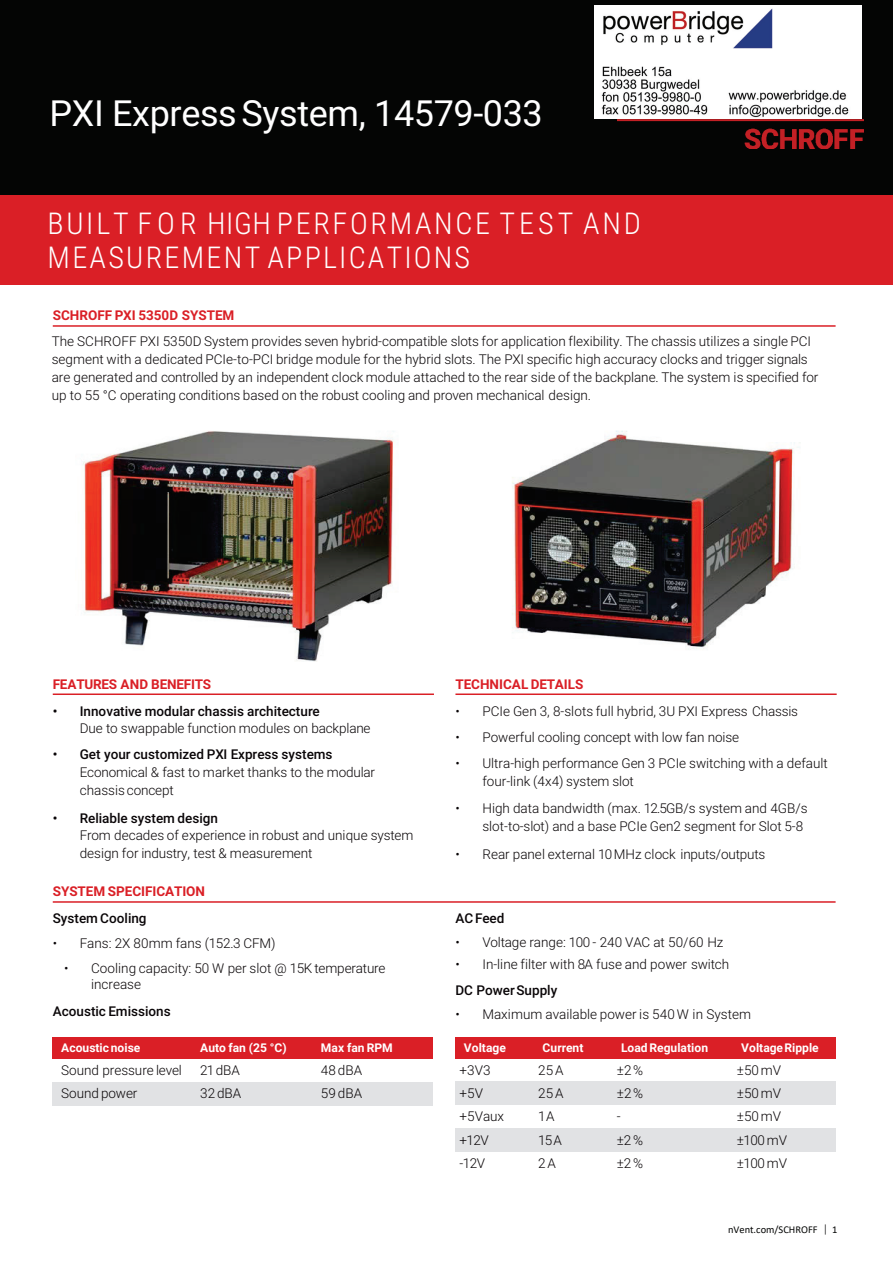
<style>
.page{position:relative;width:893px;height:1263px;background:#fff}
.page>*{position:absolute;margin:0;border:0;box-sizing:border-box;transform-origin:0 0}
.t1{font:36px "Roboto";letter-spacing:-.01em;color:#fff}
.t2{font:300 30px/34.3px "Roboto Condensed";letter-spacing:.075em;color:#fff}
.t3{font:300 13.5px/18px "Roboto";color:#090507}
.t4{font:500 13.5px "Roboto";color:#090507}
.t5{font:700 13.5px "Roboto";color:#da1f26}
.t6{font:700 12px "Roboto";letter-spacing:.005em;color:#fff}
.t7{font:10.5px "Calibri";color:#040504}
.s1{font-family:"Roboto";font-weight:300;font-size:12px}
</style>
<div class="page">
<div style="left:0;top:0;width:892px;height:196px;background:#040504"></div>
<div style="left:0;top:196px;width:892px;height:89px;background:#da1f26"></div>
<img style="left:617px;top:29px;width:246px;height:119px">
<hr style="left:53px;top:901px;width:782px;height:2px;background:#da1f26">
<hr style="left:53px;top:325px;width:782px;height:2px;background:#da1f26">
<img style="left:81px;top:431px;width:313px;height:231px">
<img style="left:512px;top:431px;width:288px;height:219px">
<hr style="left:53px;top:694px;width:381px;height:1px;background:#da1f26">
<hr style="left:455px;top:694px;width:381px;height:1px;background:#da1f26">
<div style="left:53px;top:1037px;width:380px;height:22px;background:#da1f26"></div>
<div style="left:53px;top:1082px;width:380px;height:24px;background:#e1e2e4"></div>
<div style="left:455px;top:1037px;width:380px;height:22px;background:#da1f26"></div>
<div style="left:455px;top:1082px;width:380px;height:23px;background:#e1e2e4"></div>
<div style="left:455px;top:1129px;width:380px;height:23px;background:#e1e2e4"></div>
<img style="left:594px;top:6px;width:267px;height:113px">
<h1 class="t1" style="left:50px;top:93px;width:495px">PXI Express System, 14579-033</h1>
<h2 class="t2" style="left:48px;top:206px;width:595px">BUILT FOR HIGHPERFORMANCE TEST AND<br>MEASUREMENT APPLICATIONS</h2>
<p class="t5" style="left:53px;top:308px;width:183px">SCHROFF PXI 5350D SYSTEM</p>
<p class="t3" style="left:52px;top:333px;width:768px">The SCHROFF PXI 5350D System provides seven hybrid-compatible slots for application flexibility. The chassis utilizes a single PCI segment with a dedicated PCIe-to-PCI bridge module for the hybrid slots. The PXI specific high accuracy clocks and trigger signals are generated and controlled by an independent clock module attached to the rear side of the backplane. The system is specified for up to 55 °C operating conditions based on the robust cooling and proven mechanical design.</p>
<p class="t5" style="left:53px;top:676px;width:160px">FEATURES AND BENEFITS</p>
<p class="t5" style="left:455px;top:676px;width:129px">TECHNICAL DETAILS</p>
<p class="t4" style="left:53px;top:703px;width:268px">• Innovative modular chassis architecture</p>
<p class="t3" style="left:80px;top:720px;width:292px">Due to swappable function modules on backplane</p>
<p class="t4" style="left:53px;top:747px;width:281px">• Get your customized PXI Express systems</p>
<p class="t3" style="left:80px;top:764px;width:297px">Economical &amp; fast to market thanks to the modular chassis concept</p>
<p class="t4" style="left:53px;top:811px;width:167px">• Reliable system design</p>
<p class="t3" style="left:80px;top:826px;width:335px">From decades of experience in robust and unique system design for industry, test &amp; measurement</p>
<p class="t5" style="left:53px;top:884px;width:154px">SYSTEM SPECIFICATION</p>
<p class="t4" style="left:53px;top:911px;width:95px">System Cooling</p>
<p class="t3" style="left:53px;top:935px;width:224px">• Fans: 2X 80mm fans (152.3 CFM)</p>
<p class="t3" style="left:91px;top:960px;width:296px;line-height:16.5px;text-indent:-27px">• Cooling capacity: 50 W per slot @ 15K temperature increase</p>
<p class="t4" style="left:53px;top:1004px;width:119px">Acoustic Emissions</p>
<p class="t6" style="left:61px;top:1041px;width:81px">Acoustic noise</p>
<p class="t6" style="left:200px;top:1041px;width:88px">Auto fan (25 °C)</p>
<p class="t6" style="left:321px;top:1041px;width:73px">Max fan RPM</p>
<p class="t3" style="left:61px;top:1061px;width:122px">Sound pressure level</p>
<p class="t3" style="left:200px;top:1061px;width:41px">21dBA</p>
<p class="t3" style="left:321px;top:1061px;width:43px">48 dBA</p>
<p class="t3" style="left:61px;top:1085px;width:78px">Sound power</p>
<p class="t3" style="left:200px;top:1085px;width:43px">32 dBA</p>
<p class="t3" style="left:321px;top:1085px;width:43px">59 dBA</p>
<p class="t3" style="left:455px;top:702px;width:344px">• PCIe Gen 3, 8-slots full hybrid, 3U PXI Express Chassis</p>
<p class="t3" style="left:455px;top:729px;width:285px">• Powerful cooling concept with low fan noise</p>
<p class="t3" style="left:482px;top:755px;width:347px;text-indent:-27px">• Ultra-high performance Gen 3 PCIe switching with a default four-link (4x4) system slot</p>
<p class="t3" style="left:482px;top:800px;width:327px;text-indent:-27px">• High data bandwidth (max. 12.5GB/s system and 4GB/s slot-to-slot) and a base PCIe Gen2 segment for Slot 5-8</p>
<p class="t3" style="left:455px;top:845px;width:311px">• Rear panel external 10 MHz clock inputs/outputs</p>
<p class="t4" style="left:455px;top:911px;width:51px">AC Feed</p>
<p class="t3" style="left:455px;top:933px;width:269px">• Voltage range: 100 - 240 VAC at 50/60 Hz</p>
<p class="t3" style="left:455px;top:955px;width:275px">• In-line filter with 8A fuse and power switch</p>
<p class="t4" style="left:455px;top:983px;width:103px">DC PowerSupply</p>
<p class="t3" style="left:455px;top:1005px;width:297px">• Maximum available power is 540 W in System</p>
<p class="t6" style="left:464px;top:1041px;width:43px">Voltage</p>
<p class="t6" style="left:542px;top:1041px;width:42px">Current</p>
<p class="t6" style="left:621px;top:1041px;width:88px">Load Regulation</p>
<p class="t6" style="left:741px;top:1041px;width:79px">VoltageRipple</p>
<p class="t3" style="left:459px;top:1061px;width:32px">+3V3</p>
<p class="t3" style="left:538px;top:1061px;width:27px">25A</p>
<p class="t3" style="left:616px;top:1061px;width:28px">±2%</p>
<p class="t3" style="left:736px;top:1061px;width:46px">±50 mV</p>
<p class="t3" style="left:459px;top:1084px;width:25px">+5V</p>
<p class="t3" style="left:538px;top:1084px;width:27px">25A</p>
<p class="t3" style="left:616px;top:1084px;width:28px">±2%</p>
<p class="t3" style="left:736px;top:1084px;width:46px">±50 mV</p>
<p class="t3" style="left:459px;top:1108px;width:46px">+5Vaux</p>
<p class="t3" style="left:538px;top:1108px;width:18px">1 A</p>
<p class="t3" style="left:616px;top:1108px;width:5px">-</p>
<p class="t3" style="left:736px;top:1108px;width:46px">±50 mV</p>
<p class="t3" style="left:459px;top:1131px;width:31px">+12V</p>
<p class="t3" style="left:538px;top:1131px;width:25px">15A</p>
<p class="t3" style="left:616px;top:1131px;width:28px">±2%</p>
<p class="t3" style="left:736px;top:1131px;width:52px">±100 mV</p>
<p class="t3" style="left:459px;top:1154px;width:27px">-12V</p>
<p class="t3" style="left:538px;top:1154px;width:19px">2A</p>
<p class="t3" style="left:616px;top:1154px;width:28px">±2%</p>
<p class="t3" style="left:736px;top:1154px;width:52px">±100 mV</p>
<p class="t7" style="left:728px;top:1225px;width:111px">nVent.com/SCHROFF <span class="s1">|</span> 1</p>
</div>
